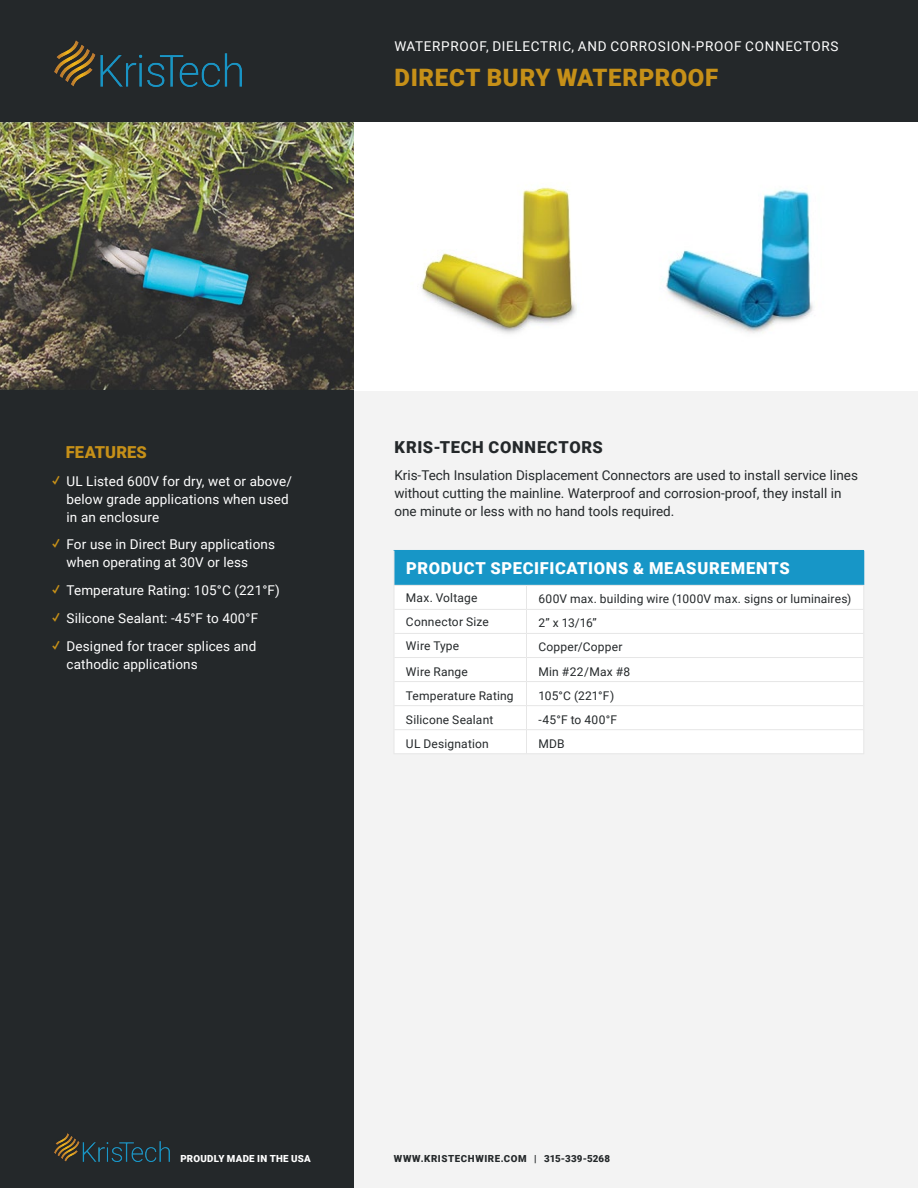
<style>
.page{position:relative;width:918px;height:1188px;background:#fff}
.page>*{position:absolute;margin:0;border:0;box-sizing:border-box;transform-origin:0 0}
.t1{font:900 24px "Roboto";letter-spacing:.025em;color:#c69018}
.t2{font:900 16.5px "Roboto";letter-spacing:.04em;color:#fff}
.t3{font:900 16.5px "Roboto";letter-spacing:.045em;color:#24282a}
.t4{font:900 16.5px "Roboto";letter-spacing:.005em;color:#c69018}
.t5{font:13.5px/18px "Roboto";letter-spacing:.01em;color:#fff}
.t6{font:13.5px/18px "Roboto";color:#24282a}
.t7{font:13.5px "Roboto";letter-spacing:.05em;color:#fff}
.t8{font:12px "Roboto";letter-spacing:.015em;color:#24282a}
.t9{font:900 9.75px "Roboto";letter-spacing:.06em;color:#24282a}
.t10{font:900 9.75px "Roboto";letter-spacing:.025em;color:#fff}
.s1{font-family:"Proxima Nova";font-weight:900;color:#c69018}
</style>
<div class="page">
<img style="left:0;top:122px;width:354px;height:269px">
<div style="left:354px;top:392px;width:564px;height:796px;background:#f3f3f3"></div>
<div style="left:0;top:391px;width:354px;height:797px;background:#24282a"></div>
<div style="left:0;top:0;width:918px;height:122px;background:#24282a"></div>
<img style="left:54px;top:41px;width:188px;height:45px">
<img style="left:54px;top:1134px;width:115px;height:28px">
<div style="left:394px;top:550px;width:470px;height:35px;background:#1796c7"></div>
<div style="left:395px;top:586px;width:468px;height:167px;background:#fff"></div>
<hr style="left:394px;top:609px;width:132px;height:1px;background:#e6e6e6">
<hr style="left:527px;top:609px;width:336px;height:1px;background:#e6e6e6">
<hr style="left:394px;top:633px;width:132px;height:1px;background:#e6e6e6">
<hr style="left:527px;top:633px;width:336px;height:1px;background:#e6e6e6">
<hr style="left:394px;top:657px;width:132px;height:1px;background:#e6e6e6">
<hr style="left:527px;top:657px;width:336px;height:1px;background:#e6e6e6">
<hr style="left:394px;top:681px;width:132px;height:1px;background:#e6e6e6">
<hr style="left:527px;top:681px;width:336px;height:1px;background:#e6e6e6">
<hr style="left:394px;top:705px;width:132px;height:1px;background:#e6e6e6">
<hr style="left:527px;top:705px;width:336px;height:1px;background:#e6e6e6">
<hr style="left:394px;top:729px;width:132px;height:1px;background:#e6e6e6">
<hr style="left:527px;top:729px;width:336px;height:1px;background:#e6e6e6">
<hr style="left:394px;top:753px;width:133px;height:1px;background:#e6e6e6">
<hr style="left:526px;top:753px;width:338px;height:1px;background:#e6e6e6">
<hr style="left:864px;top:551px;width:1px;height:34px;background:#1796c7">
<svg style="left:526px;top:586px;width:1px;height:167px"></svg>
<hr style="left:394px;top:551px;width:1px;height:34px;background:#e6e6e6">
<hr style="left:394px;top:585px;width:133px;height:1px;background:#e6e6e6">
<hr style="left:526px;top:585px;width:338px;height:1px;background:#e6e6e6">
<img style="left:421px;top:187px;width:156px;height:147px">
<img style="left:662px;top:189px;width:151px;height:144px">
<p class="t7" style="left:394px;top:37px;width:446px">WATERPROOF, DIELECTRIC, AND CORROSION-PROOF CONNECTORS</p>
<h1 class="t1" style="left:395px;top:61px;width:325px">DIRECT BURY WATERPROOF</h1>
<p class="t4" style="left:66px;top:440px;width:83px">FEATURES</p>
<p class="t5" style="left:67px;top:471px;width:227px;text-indent:-14px"><span class="s1">✓</span> UL Listed 600V for dry, wet or above/ below grade applications when used in an enclosure</p>
<p class="t5" style="left:67px;top:535px;width:210px;text-indent:-14px"><span class="s1">✓</span> For use in Direct Bury applications when operating at 30V or less</p>
<p class="t5" style="left:52px;top:581px;width:229px"><span class="s1">✓</span> Temperature Rating: 105°C (221°F)</p>
<p class="t5" style="left:52px;top:609px;width:207px"><span class="s1">✓</span> Silicone Sealant: -45°F to 400°F</p>
<p class="t5" style="left:67px;top:636px;width:191px;text-indent:-14px"><span class="s1">✓</span> Designed for tracer splices and cathodic applications</p>
<p class="t3" style="left:395px;top:435px;width:210px">KRIS-TECH CONNECTORS</p>
<p class="t6" style="left:394px;top:466px;width:465px">Kris-Tech Insulation Displacement Connectors are used to install service lines without cutting the mainline. Waterproof and corrosion-proof, they install in one minute or less with no hand tools required.</p>
<p class="t2" style="left:406px;top:557px;width:385px">PRODUCT SPECIFICATIONS &amp; MEASUREMENTS</p>
<p class="t8" style="left:406px;top:589px;width:73px">Max. Voltage</p>
<p class="t8" style="left:539px;top:591px;width:314px">600V max. building wire (1000V max. signs or luminaires)</p>
<p class="t8" style="left:406px;top:613px;width:84px">Connector Size</p>
<p class="t8" style="left:539px;top:615px;width:60px">2” x 13/16”</p>
<p class="t8" style="left:406px;top:637px;width:55px">Wire Type</p>
<p class="t8" style="left:539px;top:639px;width:86px">Copper/Copper</p>
<p class="t8" style="left:406px;top:663px;width:63px">Wire Range</p>
<p class="t8" style="left:539px;top:663px;width:93px">Min #22/Max #8</p>
<p class="t8" style="left:406px;top:687px;width:109px">Temperature Rating</p>
<p class="t8" style="left:539px;top:687px;width:77px">105°C (221°F)</p>
<p class="t8" style="left:406px;top:711px;width:89px">Silicone Sealant</p>
<p class="t8" style="left:539px;top:711px;width:80px">-45°F to 400°F</p>
<p class="t8" style="left:406px;top:735px;width:84px">UL Designation</p>
<p class="t8" style="left:539px;top:735px;width:28px">MDB</p>
<p class="t10" style="left:180px;top:1151px;width:132px">PROUDLY MADE IN THE USA</p>
<p class="t9" style="left:394px;top:1151px;width:218px">WWW.KRISTECHWIRE.COM | 315-339-5268</p>
</div>
